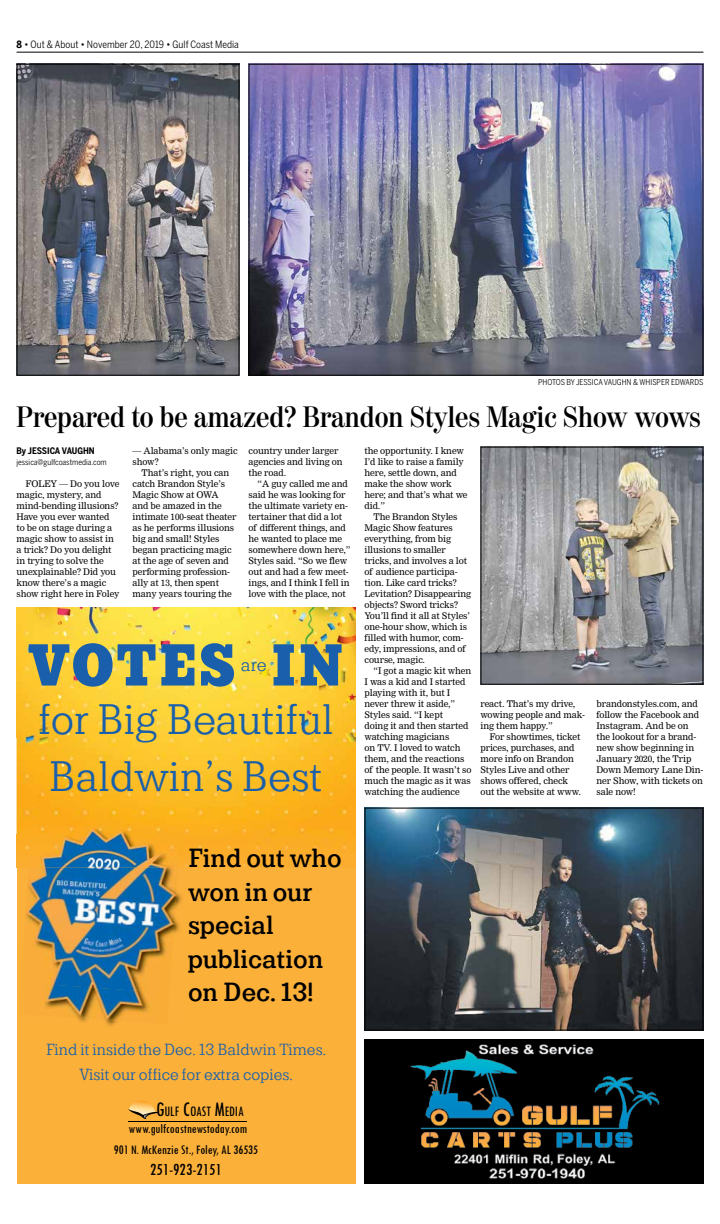
<style>
.page{position:relative;width:720px;height:1224px;background:#fff}
.page>*{position:absolute;margin:0;border:0;box-sizing:border-box;transform-origin:0 0}
.t1{font:900 66px "Lehigh Personal";color:#195fab}
.t2{font:47.7px/57.2px "Lehigh Personal";color:#195fab}
.t3{font:600 29.4px/33.6px "Lehigh Personal";color:#000}
.t4{font:600 29.3px "Moderno FB Cond";color:#000}
.t5{font:20.3px "Lehigh Personal";color:#195fab}
.t6{font:18px/25px "Lehigh Personal";color:#195fab;text-align:center}
.t7{font:condensed 17.5px "Tw Cen";color:#000}
.t8{font:condensed 15.1px "Tw Cen";color:#000;scale:.92 1}
.t9{font:condensed 13.5px/20.3px "Tw Cen";color:#000;text-align:center}
.t10{font:10px "Benton Sans Cond";color:#000}
.t11{font:9px/11px "Nimrod MT Std";letter-spacing:-.01em;color:#000}
.t12{font:700 9px "Benton Sans Cond";letter-spacing:-.005em;color:#000}
.t13{font:8px "Benton Sans Cond";color:#000}
.s1{font-weight:700}
.s2{font-size:21.6px}
</style>
<div class="page">
<hr style="left:17px;top:52px;width:686px;height:1px;background:#000">
<img style="left:251px;top:66px;width:450px;height:308px">
<div style="left:249px;top:64px;width:454px;height:312px;border:1px solid #000"></div>
<img style="left:19px;top:66px;width:219px;height:308px">
<div style="left:17px;top:64px;width:223px;height:312px;border:1px solid #000"></div>
<img style="left:482px;top:449px;width:219px;height:234px">
<div style="left:480px;top:447px;width:223px;height:238px;border:1px solid #000"></div>
<img style="left:366px;top:810px;width:335px;height:219px">
<div style="left:364px;top:808px;width:339px;height:223px;border:1px solid #000"></div>
<img style="left:365px;top:1040px;width:338px;height:144px">
<div style="left:17px;top:608px;width:339px;height:576px;background:#fbb03a"></div>
<img style="left:17px;top:608px;width:339px;height:129px">
<img style="left:17px;top:737px;width:237px;height:98px">
<img style="left:254px;top:737px;width:102px;height:128px">
<div style="left:183px;top:835px;width:71px;height:32px;background:#fbad28"></div>
<img style="left:180px;top:827px;width:3px;height:40px">
<img style="left:25px;top:827px;width:4px;height:37px">
<img style="left:32px;top:824px;width:44px;height:3px">
<img style="left:25px;top:867px;width:153px;height:116px">
<img style="left:42px;top:983px;width:108px;height:41px">
<img style="left:29px;top:827px;width:151px;height:40px">
<svg style="left:128px;top:1100px;width:31px;height:19px"></svg>
<p class="t10" style="left:17px;top:38px;width:224px"><span class="s1">8</span> • Out &amp; About • November 20, 2019 • Gulf Coast Media</p>
<p class="t13" style="left:538px;top:378px;width:167px">PHOTOS BY JESSICA VAUGHN &amp; WHISPER EDWARDS</p>
<h3 class="t4" style="left:17px;top:400px;width:686px">Prepared to be amazed? Brandon Styles Magic Show wows</h3>
<p class="t12" style="left:17px;top:445px;width:80px">By JESSICA VAUGHN</p>
<p class="t13" style="left:17px;top:457px;width:92px">jessica@gulfcoastmedia.com</p>
<p class="t11" style="left:17px;top:478px;width:105px;text-indent:9px">FOLEY — Do you love magic, mystery, and mind-bending illusions?<br>Have you ever wanted to be on stage during a magic show to assist in a trick? Do you delight in trying to solve the unexplainable? Did you know there’s a magic show right here in Foley</p>
<p class="t11" style="left:365px;top:445px;width:105px">the opportunity. I knew<br>I’d like to raise a family here, settle down, and make the show work here; and that’s what we did.”</p>
<p class="t11" style="left:365px;top:511px;width:108px;text-indent:9px">The Brandon Styles<br>Magic Show features everything, from big illusions to smaller tricks, and involves a lot of audience participa&shy;tion. Like card tricks?<br>Levitation? Disappearing objects? Sword tricks?<br>You’ll find it all at Styles’ one-hour show, which is filled with humor, com&shy;edy, impressions, and of course, magic.</p>
<p class="t11" style="left:365px;top:665px;width:108px;text-indent:9px">“I got a magic kit when<br>I was a kid and I started playing with it, but I never threw it aside,”<br>Styles said. “I kept<br>doing it and then started watching magicians<br>on TV. I loved to watch them, and the reactions of the people. It wasn’t so much the magic as it was watching the audience</p>
<p class="t11" style="left:249px;top:445px;width:96px">country under larger agencies and living on the road.</p>
<p class="t11" style="left:249px;top:478px;width:103px;text-indent:9px">“A guy called me and said he was looking for the ultimate variety en&shy;tertainer that did a lot of different things, and he wanted to place me somewhere down here,”<br>Styles said. “So we flew out and had a few meet&shy;ings, and I think I fell in love with the place, not</p>
<p class="t11" style="left:133px;top:445px;width:107px">— Alabama’s only magic show?</p>
<p class="t11" style="left:133px;top:467px;width:106px;text-indent:9px">That’s right, you can catch Brandon Style’s<br>Magic Show at OWA and be amazed in the intimate 100-seat theater as he performs illusions big and small! Styles began practicing magic at the age of seven and performing profession&shy;ally at 13, then spent many years touring the</p>
<h1 class="t1" style="left:27px;top:623px;width:319px">VOTES IN</h1>
<h3 class="t5" style="left:241px;top:654px;width:27px">are</h3>
<h2 class="t2" style="left:39px;top:691px;width:296px">for Big Beautiful<br>Baldwin’s Best</h2>
<p class="t11" style="left:596px;top:698px;width:108px">brandonstyles.com, and follow the Facebook and<br>Instagram. And be on the lookout for a brand&shy;new show beginning in<br>January 2020, the Trip<br>Down Memory Lane Din&shy;ner Show, with tickets on sale now!</p>
<p class="t11" style="left:480px;top:698px;width:106px">react. That’s my drive, wowing people and mak&shy;ing them happy.”</p>
<p class="t11" style="left:480px;top:731px;width:102px;text-indent:9px">For showtimes, ticket prices, purchases, and more info on Brandon<br>Styles Live and other shows offered, check out the website at www.</p>
<h3 class="t3" style="left:188px;top:841px;width:155px">Find out who won in our special publication on Dec. 13!</h3>
<h3 class="t6" style="left:46px;top:1037px;width:282px">Find it inside the Dec. 13 Baldwin Times.<br>Visit our office for extra copies.</h3>
<h3 class="t8" style="left:156px;top:1102px;width:97px"><span class="s2">G</span>ULF <span class="s2">C</span>OAST <span class="s2">M</span>EDIA</h3>
<h3 class="t9" style="left:114px;top:1119px;width:146px">www.gulfcoastnewstoday.com<br>901 N. McKenzie St., Foley, AL 36535</h3>
<h3 class="t7" style="left:150px;top:1158px;width:73px">251-923-2151</h3>
</div>
